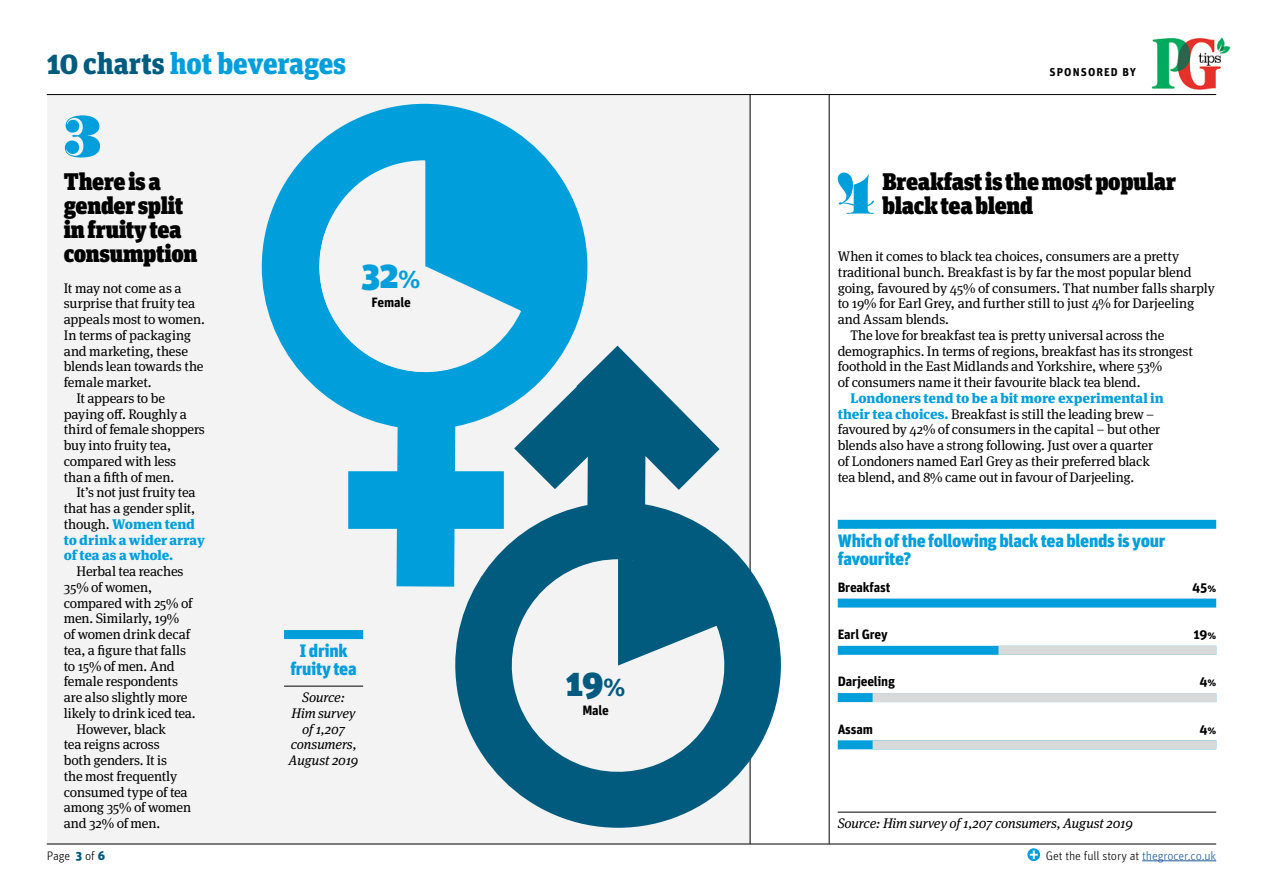
<style>
.page{position:relative;width:1263px;height:893px;background:#fff}
.page>*{position:absolute;margin:0;border:0;box-sizing:border-box;transform-origin:0 0}
.t1{font:900 36px "Unit Pro";color:#009edb}
.t2{font:900 36px "Unit Pro";color:#005b7f}
.t3{font:900 30px "Unit Slab OT";letter-spacing:-.01em;color:#009edb}
.t4{font:900 24px/24px "Unit Slab OT";letter-spacing:-.01em;color:#000}
.t5{font:900 18px/18px "Unit Pro";letter-spacing:-.02em;color:#009edb}
.t6{font:13.8px/15.8px "Meta Serif OT";letter-spacing:-.01em;color:#000}
.t7{font:italic 13.8px/15.8px "Meta Serif OT";letter-spacing:-.01em;color:#000;text-align:center}
.t8{font:900 13.8px "Meta Serif OT";letter-spacing:-.01em;color:#009edb}
.t9{font:700 13.5px "Unit Pro";letter-spacing:-.015em;color:#000}
.t10{font:300 12.3px "Unit Pro";letter-spacing:-.015em;color:#000}
.t11{font:700 11.4px "Unit Pro";letter-spacing:.095em;color:#000}
.s1{color:#005b7f}
.s2{font-weight:400;color:#000}
.s3{font-weight:500;font-size:27px}
.s4{font-weight:900;color:#009edb}
.s5{font-size:10.2px}
.s6{font-weight:900;color:#005b7f}
.s7{color:#215e9e}
</style>
<div class="page">
<hr style="left:47px;top:844px;width:1169px;height:1px;background:#000">
<hr style="left:1142px;top:860px;width:74px;height:1px;background:#215e9e">
<svg style="left:1027px;top:848px;width:13px;height:13px"></svg>
<hr style="left:47px;top:94px;width:1169px;height:1px;background:#000">
<div style="left:47px;top:95px;width:703px;height:749px;background:#f3f3f3"></div>
<hr style="left:750px;top:95px;width:1px;height:749px;background:#000">
<hr style="left:829px;top:95px;width:1px;height:749px;background:#000">
<div style="left:838px;top:520px;width:378px;height:9px;background:#009edb"></div>
<div style="left:838px;top:599px;width:378px;height:9px;background:#009edb"></div>
<div style="left:838px;top:646px;width:378px;height:9px;background:#009edb"></div>
<div style="left:998px;top:646px;width:218px;height:9px;background:#d8dada"></div>
<div style="left:838px;top:693px;width:378px;height:9px;background:#009edb"></div>
<div style="left:873px;top:693px;width:343px;height:9px;background:#d8dada"></div>
<div style="left:838px;top:740px;width:378px;height:9px;background:#009edb"></div>
<div style="left:873px;top:740px;width:343px;height:9px;background:#d8dada"></div>
<svg style="left:455px;top:346px;width:326px;height:482px;fill:#005b7f"></svg>
<svg style="left:262px;top:104px;width:325px;height:483px;fill:#009edb"></svg>
<div style="left:284px;top:630px;width:79px;height:9px;background:#009edb"></div>
<hr style="left:284px;top:686px;width:79px;height:1px;background:#000">
<svg style="left:65px;top:115px;width:35px;height:43px"></svg>
<svg style="left:838px;top:172px;width:36px;height:42px"></svg>
<hr style="left:838px;top:812px;width:378px;height:1px;background:#000">
<svg style="left:305px;top:160px;width:216px;height:227px"></svg>
<svg style="left:425px;top:160px;width:106px;height:151px;background:#22aade"></svg>
<svg style="left:498px;top:559px;width:240px;height:227px"></svg>
<svg style="left:618px;top:559px;width:98px;height:107px"></svg>
<img style="left:1151px;top:37px;width:80px;height:53px">
<h2 class="t3" style="left:47px;top:44px;width:301px"><span class="s1">10 charts</span> hot beverages</h2>
<h3 class="t4" style="left:64px;top:169px;width:135px">There is a gender split in fruity tea consumption</h3>
<p class="t6" style="left:64px;top:280px;width:119px">It may not come as a</p>
<p class="t6" style="left:64px;top:296px;width:133px">surprise that fruity tea</p>
<p class="t6" style="left:64px;top:312px;width:143px">appeals most to women.</p>
<p class="t6" style="left:64px;top:327px;width:129px">In terms of packaging</p>
<p class="t6" style="left:64px;top:343px;width:126px">and marketing, these</p>
<p class="t6" style="left:64px;top:359px;width:141px">blends lean towards the</p>
<p class="t6" style="left:64px;top:375px;width:89px">female market.</p>
<p class="t6" style="left:77px;top:390px;width:90px">It appears to be</p>
<p class="t6" style="left:64px;top:406px;width:125px">paying off. Roughly a</p>
<p class="t6" style="left:64px;top:422px;width:143px">third of female shoppers</p>
<p class="t6" style="left:64px;top:438px;width:109px">buy into fruity tea,</p>
<p class="t6" style="left:64px;top:453px;width:114px">compared with less</p>
<p class="t6" style="left:64px;top:469px;width:112px">than a fifth of men.</p>
<p class="t6" style="left:77px;top:485px;width:121px">It’s not just fruity tea</p>
<p class="t6" style="left:64px;top:501px;width:133px">that has a gender split,</p>
<p class="t8" style="left:64px;top:515px;width:133px"><span class="s2">though.</span> Women tend</p>
<p class="t8" style="left:64px;top:531px;width:143px">to drink a wider array</p>
<p class="t8" style="left:64px;top:547px;width:111px">of tea as a whole.</p>
<p class="t6" style="left:77px;top:564px;width:109px">Herbal tea reaches</p>
<p class="t6" style="left:64px;top:579px;width:90px">35% of women,</p>
<p class="t6" style="left:64px;top:595px;width:130px">compared with 25% of</p>
<p class="t6" style="left:64px;top:611px;width:117px">men. Similarly, 19%</p>
<p class="t6" style="left:64px;top:627px;width:128px">of women drink decaf</p>
<p class="t6" style="left:64px;top:642px;width:124px">tea, a figure that falls</p>
<p class="t6" style="left:64px;top:658px;width:112px">to 15% of men. And</p>
<p class="t6" style="left:64px;top:674px;width:116px">female respondents</p>
<p class="t6" style="left:64px;top:690px;width:125px">are also slightly more</p>
<p class="t6" style="left:64px;top:705px;width:133px">likely to drink iced tea.</p>
<p class="t6" style="left:77px;top:721px;width:91px">However, black</p>
<p class="t6" style="left:64px;top:737px;width:97px">tea reigns across</p>
<p class="t6" style="left:64px;top:753px;width:105px">both genders. It is</p>
<p class="t6" style="left:64px;top:768px;width:115px">the most frequently</p>
<p class="t6" style="left:64px;top:784px;width:125px">consumed type of tea</p>
<p class="t6" style="left:64px;top:800px;width:129px">among 35% of women</p>
<p class="t6" style="left:64px;top:816px;width:98px">and 32% of men.</p>
<h1 class="t1" style="left:361px;top:249px;width:61px">32<span class="s3">%</span></h1>
<p class="t9" style="left:372px;top:293px;width:41px">Female</p>
<h3 class="t5" style="left:290px;top:641px;width:68px;text-align:center">I drink fruity tea</h3>
<p class="t7" style="left:289px;top:690px;width:71px">Source:<br>Him survey of 1,207 consumers,<br>August 2019</p>
<h1 class="t2" style="left:566px;top:656px;width:62px">19<span class="s3">%</span></h1>
<p class="t9" style="left:582px;top:700px;width:28px">Male</p>
<p class="t11" style="left:1049px;top:64px;width:88px">SPONSORED BY</p>
<h3 class="t4" style="left:882px;top:169px;width:295px">Breakfast is the most popular black tea blend</h3>
<p class="t6" style="left:838px;top:249px;width:343px">When it comes to black tea choices, consumers are a pretty</p>
<p class="t6" style="left:838px;top:264px;width:355px">traditional bunch. Breakfast is by far the most popular blend</p>
<p class="t6" style="left:838px;top:280px;width:378px">going, favoured by 45% of consumers. That number falls sharply</p>
<p class="t6" style="left:838px;top:296px;width:358px">to 19% for Earl Grey, and further still to just 4% for Darjeeling</p>
<p class="t6" style="left:838px;top:312px;width:113px">and Assam blends.</p>
<p class="t6" style="left:850px;top:327px;width:315px">The love for breakfast tea is pretty universal across the</p>
<p class="t6" style="left:838px;top:343px;width:357px">demographics. In terms of regions, breakfast has its strongest</p>
<p class="t6" style="left:838px;top:359px;width:326px">foothold in the East Midlands and Yorkshire, where 53%</p>
<p class="t6" style="left:838px;top:375px;width:304px">of consumers name it their favourite black tea blend.</p>
<p class="t6" style="left:838px;top:390px;width:328px;text-indent:13px"><span class="s4">Londoners tend to be a bit more experimental in their tea choices.</span> Breakfast is still the leading brew – favoured by 42% of consumers in the capital – but other blends also have a strong following. Just over a quarter of Londoners named Earl Grey as their preferred black tea blend, and 8% came out in favour of Darjeeling.</p>
<h3 class="t5" style="left:838px;top:530px;width:329px">Which of the following black tea blends is your favourite?</h3>
<p class="t9" style="left:838px;top:577px;width:54px">Breakfast</p>
<p class="t9" style="left:1192px;top:577px;width:25px">45<span class="s5">%</span></p>
<p class="t9" style="left:838px;top:624px;width:52px">Earl Grey</p>
<p class="t9" style="left:1193px;top:624px;width:24px">19<span class="s5">%</span></p>
<p class="t9" style="left:838px;top:672px;width:59px">Darjeeling</p>
<p class="t9" style="left:1199px;top:672px;width:18px">4<span class="s5">%</span></p>
<p class="t9" style="left:838px;top:719px;width:37px">Assam</p>
<p class="t9" style="left:1199px;top:719px;width:18px">4<span class="s5">%</span></p>
<p class="t7" style="left:838px;top:816px;width:297px">Source: Him survey of 1,207 consumers, August 2019</p>
<p class="t10" style="left:47px;top:847px;width:60px">Page <span class="s6">3</span> of <span class="s6">6</span></p>
<p class="t10" style="left:1046px;top:847px;width:172px">Get the full story at <span class="s7">thegrocer.co.uk</span></p>
</div>
